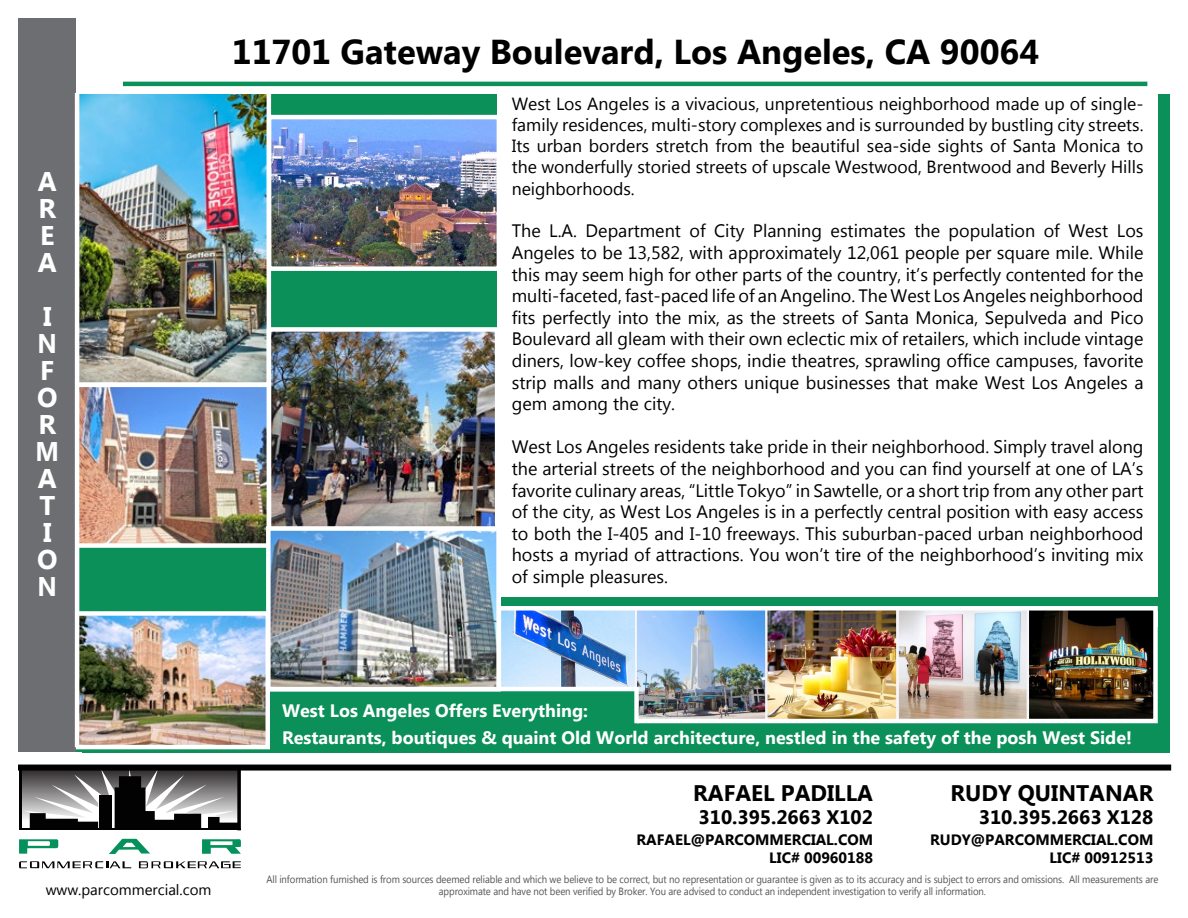
<style>
.page{position:relative;width:1188px;height:918px;background:#fff}
.page>*{position:absolute;margin:0;border:0;box-sizing:border-box;transform-origin:0 0}
.t1{font:700 34.5px "Microsoft Tai Le";color:#000}
.t2{font:700 27px/27px "Microsoft Tai Le";color:#fff;text-align:justify}
.t3{font:700 22.5px "Microsoft Tai Le";color:#000}
.t4{font:700 19.5px "Microsoft Tai Le";color:#000}
.t5{font:18px/21.6px "Microsoft New Tai Lue";color:#000;text-align:justify}
.t6{font:700 18px/27px "Microsoft Tai Le";color:#fff}
.t7{font:17.7px/21.1px "Microsoft New Tai Lue";color:#000;text-align:justify}
.t8{font:700 15px/18px "Microsoft Tai Le";color:#000;text-align:right}
.t9{font:15px "Microsoft Tai Le";color:#000}
.t10{font:10.5px "Microsoft New Tai Lue";letter-spacing:-.01em;color:#545456;scale:.91 1}
</style>
<div class="page">
<hr style="left:19px;top:828px;width:221px;height:2px;background:#020202">
<hr style="left:19px;top:765px;width:3px;height:63px;background:#020202">
<svg style="left:23px;top:771px;width:218px;height:59px"></svg>
<svg style="left:19px;top:839px;width:39px;height:15px"></svg>
<svg style="left:109px;top:839px;width:41px;height:15px"></svg>
<svg style="left:202px;top:839px;width:39px;height:15px"></svg>
<svg style="left:19px;top:861px;width:112px;height:7px"></svg>
<svg style="left:139px;top:861px;width:102px;height:7px"></svg>
<div style="left:18px;top:765px;width:1153px;height:6px;background:#000"></div>
<div style="left:76px;top:94px;width:421px;height:658px;background:#0b9059"></div>
<div style="left:83px;top:627px;width:1087px;height:126px;background:#0b9059"></div>
<img style="left:79px;top:94px;width:187px;height:288px">
<img style="left:272px;top:332px;width:222px;height:194px">
<div style="left:267px;top:327px;width:232px;height:204px;border:4px solid #fff"></div>
<img style="left:79px;top:388px;width:187px;height:155px">
<div style="left:71px;top:383px;width:200px;height:165px;border:4px solid #fff"></div>
<img style="left:79px;top:616px;width:186px;height:128px">
<div style="left:70px;top:611px;width:200px;height:138px;border:4px solid #fff"></div>
<img style="left:272px;top:120px;width:224px;height:146px">
<div style="left:267px;top:115px;width:234px;height:156px;border:4px solid #fff"></div>
<div style="left:501px;top:597px;width:669px;height:13px;background:#0b9059"></div>
<img style="left:502px;top:611px;width:651px;height:107px">
<div style="left:497px;top:606px;width:661px;height:117px;border:4px solid #fff"></div>
<div style="left:478px;top:691px;width:159px;height:35px;background:#0b9059"></div>
<div style="left:1158px;top:94px;width:12px;height:656px;background:#0b9059"></div>
<img style="left:271px;top:531px;width:225px;height:156px">
<div style="left:266px;top:526px;width:235px;height:166px;border:4px solid #fff"></div>
<hr style="left:269px;top:687px;width:367px;height:4px;background:#fff">
<div style="left:634px;top:687px;width:5px;height:36px;background:#fff"></div>
<div style="left:18px;top:18px;width:58px;height:734px;background:#6d6e71"></div>
<hr style="left:75px;top:93px;width:4px;height:654px;background:#fff">
<hr style="left:123px;top:82px;width:1024px;height:4px;background:#0b9059">
<h2 class="t2" style="left:38px;top:170px;width:20px">A R E A</h2>
<h2 class="t2" style="left:36px;top:305px;width:25px;text-align:left">I<br>N<br>F<br>O<br>R<br>M<br>A<br>T<br>I<br>O<br>N</h2>
<h1 class="t1" style="left:232px;top:32px;width:809px">11701 Gateway Boulevard, Los Angeles, CA 90064</h1>
<p class="t7" style="left:512px;top:95px;width:633px">West Los Angeles is a vivacious, unpretentious neighborhood made up of single&shy;family residences, multi-story complexes and is surrounded by bustling city streets.<br>Its urban borders stretch from the beautiful sea-side sights of Santa Monica to the wonderfully storied streets of upscale Westwood, Brentwood and Beverly Hills neighborhoods.</p>
<p class="t5" style="left:512px;top:222px;width:633px">The L.A. Department of City Planning estimates the population of West Los Angeles to be 13,582, with approximately 12,061 people per square mile. While this may seem high for other parts of the country, it’s perfectly contented for the multi-faceted, fast-paced life of an Angelino. The West Los Angeles neighborhood fits perfectly into the mix, as the streets of Santa Monica, Sepulveda and Pico Boulevard all gleam with their own eclectic mix of retailers, which include vintage diners, low-key coffee shops, indie theatres, sprawling office campuses, favorite strip malls and many others unique businesses that make West Los Angeles a gem among the city.</p>
<p class="t5" style="left:512px;top:438px;width:633px">West Los Angeles residents take pride in their neighborhood. Simply travel along the arterial streets of the neighborhood and you can find yourself at one of LA’s favorite culinary areas, “Little Tokyo” in Sawtelle, or a short trip from any other part of the city, as West Los Angeles is in a perfectly central position with easy access to both the I-405 and I-10 freeways. This suburban-paced urban neighborhood hosts a myriad of attractions. You won’t tire of the neighborhood’s inviting mix of simple pleasures.</p>
<p class="t6" style="left:282px;top:698px;width:851px">West Los Angeles Offers Everything:<br>Restaurants, boutiques &amp; quaint Old World architecture, nestled in the safety of the posh West Side!</p>
<p class="t3" style="left:693px;top:780px;width:181px">RAFAEL PADILLA</p>
<p class="t4" style="left:699px;top:806px;width:176px">310.395.2663 X102</p>
<p class="t8" style="left:637px;top:832px;width:238px">RAFAEL@PARCOMMERCIAL.COM<br>LIC# 00960188</p>
<p class="t3" style="left:951px;top:780px;width:204px">RUDY QUINTANAR</p>
<p class="t4" style="left:979px;top:806px;width:176px">310.395.2663 X128</p>
<p class="t8" style="left:930px;top:832px;width:225px">RUDY@PARCOMMERCIAL.COM<br>LIC# 00912513</p>
<p class="t10" style="left:266px;top:873px;width:982px">All information furnished is from sources deemed reliable and which we believe to be correct, but no representation or guarantee is given as to its accuracy and is subject to errors and omissions. All measurements are</p>
<p class="t9" style="left:46px;top:881px;width:167px">www.parcommercial.com</p>
<p class="t10" style="left:439px;top:886px;width:603px">approximate and have not been verified by Broker. You are advised to conduct an independent investigation to verify all information.</p>
</div>
